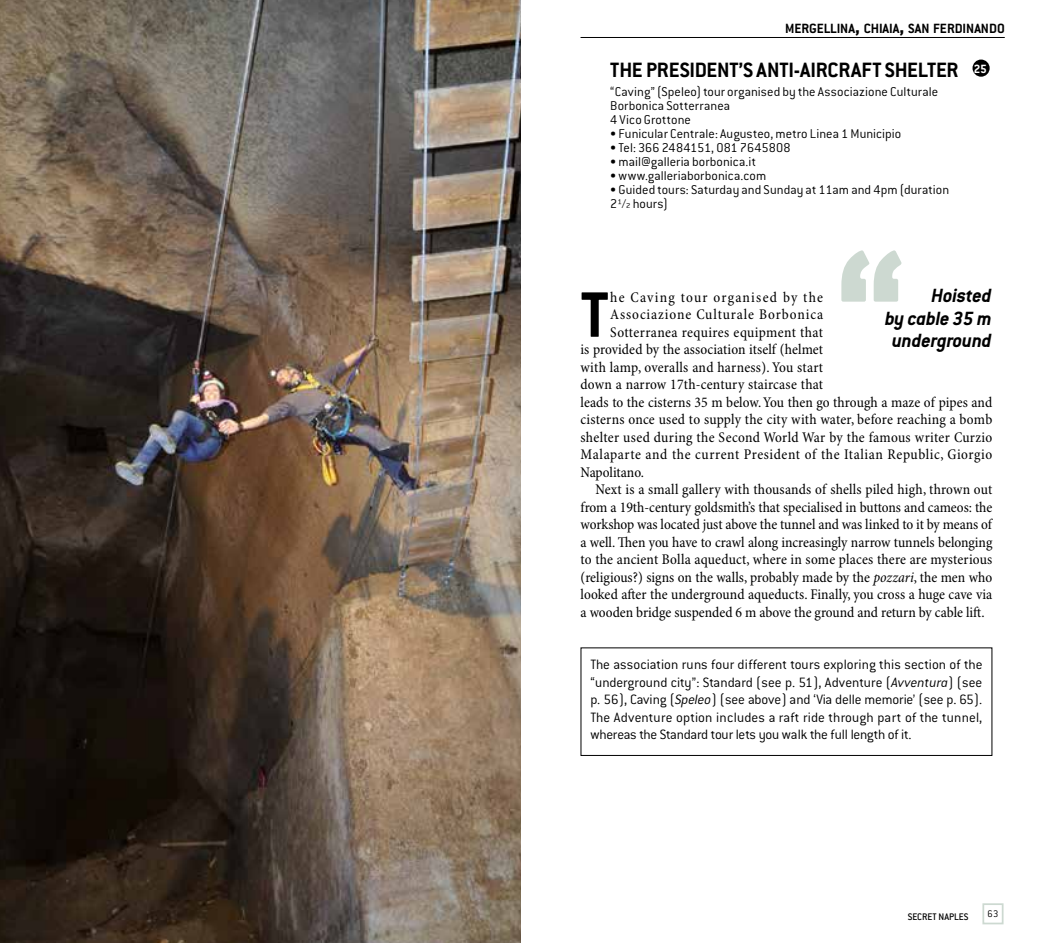
<style>
.page{position:relative;width:1042px;height:943px;background:#fff}
.page>*{position:absolute;margin:0;border:0;box-sizing:border-box;transform-origin:0 0}
.t1{font:700 205.62px "Conduit ITC";color:#cdd9d1}
.t2{font:700 70.35px "Conduit ITC";color:#000}
.t3{font:700 22.75px "Conduit ITC";letter-spacing:-.005em;color:#000}
.t4{font:italic 700 21px/22.8px "Conduit ITC";letter-spacing:-.015em;color:#000;text-align:right}
.t5{font:condensed 14.88px "Minion Pro";letter-spacing:.005em;color:#000}
.t6{font:300 14.88px/17.5px "Conduit ITC";letter-spacing:-.015em;color:#000;text-align:justify}
.t7{font:condensed 14.88px "Minion Pro";letter-spacing:.04em;color:#000}
.t8{font:condensed 14.88px "Minion Pro";letter-spacing:.025em;color:#000}
.t9{font:condensed 14.88px "Minion Pro";letter-spacing:.06em;color:#000}
.t10{font:condensed 14.88px "Minion Pro";letter-spacing:.08em;color:#000}
.t11{font:700 14.7px "Conduit ITC";color:#000}
.t12{font:300 14px/14px "Conduit ITC";letter-spacing:.005em;color:#000}
.t13{font:700 13.12px "Conduit ITC";color:#fff}
.t14{font:500 10.5px "Conduit ITC";color:#000}
.t15{font:300 10.5px "Conduit ITC";color:#000}
.s1{font-size:21px}
.s2{font-style:italic}
</style>
<div class="page">
<div style="left:982px;top:903px;width:21px;height:21px;background:#fff;border:2px solid #cdd9d1"></div>
<hr style="left:580px;top:37px;width:425px;height:1px;background:#000">
<div style="left:972px;top:60px;width:17px;height:17px;background:#000;border-radius:50%"></div>
<img style="left:0;top:0;width:521px;height:943px">
<div style="left:580px;top:647px;width:412px;height:109px;border:1px solid #000"></div>
<p class="t11" style="left:785px;top:20px;width:221px">MERGELLINA<span class="s1">,</span> CHIAIA<span class="s1">,</span> SAN FERDINANDO</p>
<p class="t13" style="left:974px;top:61px;width:14px">25</p>
<p class="t3" style="left:610px;top:56px;width:350px">THE PRESIDENT’S ANTI-AIRCRAFT SHELTER</p>
<p class="t12" style="left:610px;top:85px;width:329px">“Caving” (Speleo) tour organised by the Associazione Culturale<br>Borbonica Sotterranea<br>4 Vico Grottone</p>
<p class="t12" style="left:610px;top:127px;width:292px">• Funicular Centrale: Augusteo, metro Linea 1 Municipio</p>
<p class="t12" style="left:610px;top:141px;width:182px">• Tel: 366 2484151, 081 7645808</p>
<p class="t12" style="left:610px;top:155px;width:147px">• mail@galleria borbonica.it</p>
<p class="t12" style="left:610px;top:169px;width:157px">• www.galleriaborbonica.com</p>
<p class="t12" style="left:610px;top:183px;width:340px">• Guided tours: Saturday and Sunday at 11am and 4pm (duration<br>2½hours)</p>
<p class="t1" style="left:834px;top:205px;width:73px">“</p>
<p class="t4" style="left:885px;top:283px;width:108px">Hoisted<br>by cable 35 m underground</p>
<p class="t2" style="left:580px;top:274px;width:30px">T</p>
<p class="t10" style="left:610px;top:288px;width:214px">he Caving tour organised by the</p>
<p class="t9" style="left:610px;top:305px;width:214px">Associazione Culturale Borbonica</p>
<p class="t8" style="left:610px;top:323px;width:214px">Sotterranea requires equipment that</p>
<p class="t5" style="left:580px;top:340px;width:244px">is provided by the association itself (helmet</p>
<p class="t5" style="left:580px;top:358px;width:244px">with lamp, overalls and harness). You start</p>
<p class="t5" style="left:580px;top:375px;width:244px">down a narrow 17th-century staircase that</p>
<p class="t5" style="left:580px;top:393px;width:413px">leads to the cisterns 35 m below. You then go through a maze of pipes and</p>
<p class="t5" style="left:580px;top:410px;width:413px">cisterns once used to supply the city with water, before reaching a bomb</p>
<p class="t5" style="left:580px;top:428px;width:413px">shelter used during the Second World War by the famous writer Curzio</p>
<p class="t7" style="left:580px;top:445px;width:413px">Malaparte and the current President of the Italian Republic, Giorgio</p>
<p class="t5" style="left:580px;top:463px;width:65px">Napolitano.</p>
<p class="t5" style="left:595px;top:480px;width:398px">Next is a small gallery with thousands of shells piled high, thrown out</p>
<p class="t5" style="left:580px;top:498px;width:413px">from a 19th-century goldsmith’s that specialised in buttons and cameos: the</p>
<p class="t5" style="left:580px;top:515px;width:413px">workshop was located just above the tunnel and was linked to it by means of</p>
<p class="t5" style="left:580px;top:533px;width:413px">a well. Then you have to crawl along increasingly narrow tunnels belonging</p>
<p class="t5" style="left:580px;top:550px;width:413px">to the ancient Bolla aqueduct, where in some places there are mysterious</p>
<p class="t5" style="left:580px;top:568px;width:413px">(religious?) signs on the walls, probably made by the <span class="s2">pozzari</span>, the men who</p>
<p class="t5" style="left:580px;top:585px;width:413px">looked after the underground aqueducts. Finally, you cross a huge cave via</p>
<p class="t5" style="left:580px;top:603px;width:405px">a wooden bridge suspended 6 m above the ground and return by cable lift.</p>
<p class="t6" style="left:590px;top:656px;width:393px">The association runs four different tours exploring this section of the “underground city”: Standard (see p. 51), Adventure (<span class="s2">Avventura</span>) (see p. 56), Caving (<span class="s2">Speleo</span>) (see above) and ‘Via delle memorie’ (see p. 65).<br>The Adventure option includes a raft ride through part of the tunnel, whereas the Standard tour lets you walk the full length of it.</p>
<p class="t14" style="left:908px;top:910px;width:62px">SECRET NAPLES</p>
<p class="t15" style="left:987px;top:907px;width:12px">63</p>
</div>
